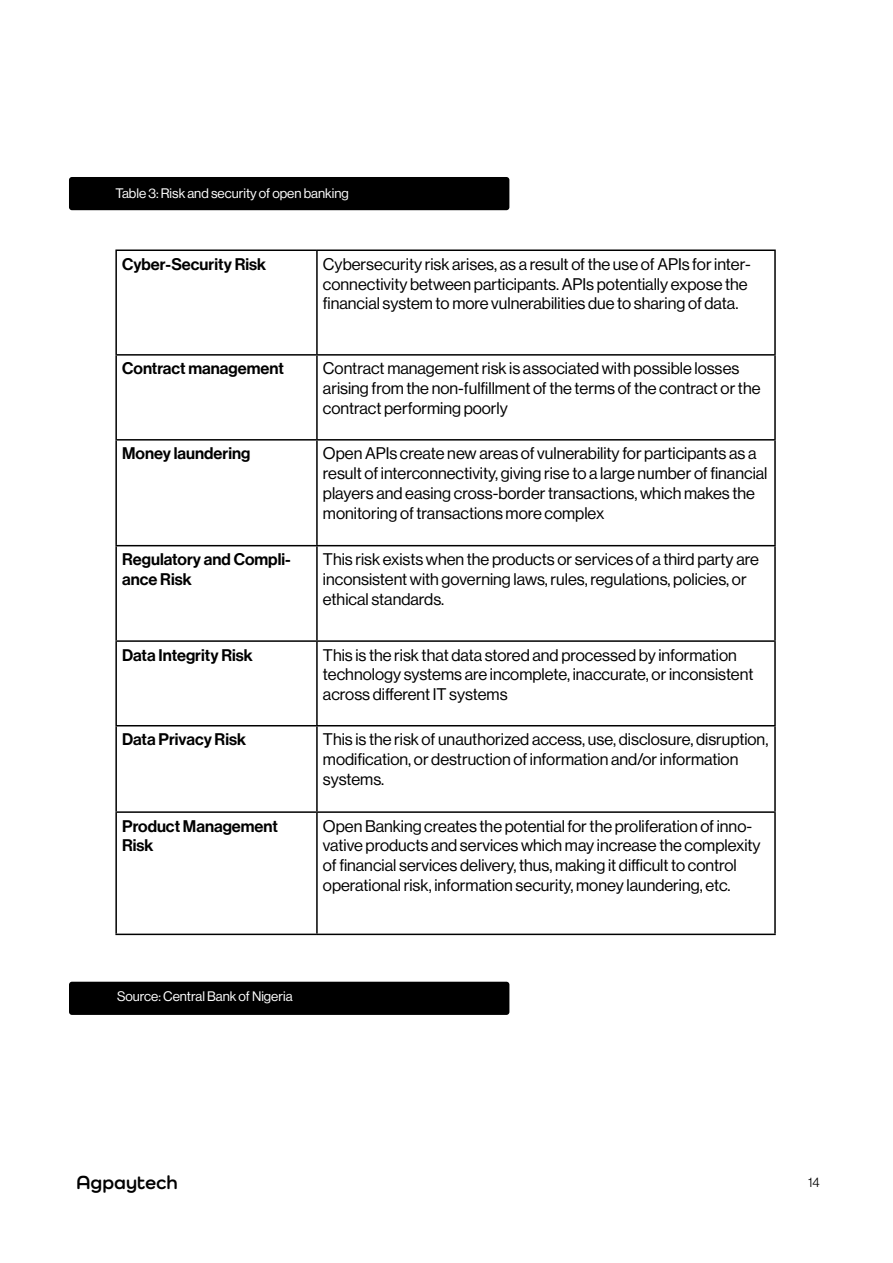
<style>
.page{position:relative;width:893px;height:1263px;background:#fff}
.page>*{position:absolute;margin:0;border:0;box-sizing:border-box;transform-origin:0 0}
.t1{font:700 19.5px "Como";color:#000}
.t2{font:16.5px/19.8px "Neue Haas Display";color:#000}
.t3{font:16.5px/19.8px "Neue Haas Display Mediu";color:#000}
.t4{font:13.5px "Neue Haas Display";color:#fff}
.t5{font:300 13.5px "Neue Haas Display";color:#000}
</style>
<div class="page">
<hr style="left:115px;top:249px;width:202px;height:2px;background:#000">
<hr style="left:115px;top:251px;width:2px;height:103px;background:#000">
<hr style="left:317px;top:249px;width:459px;height:2px;background:#000">
<hr style="left:316px;top:251px;width:2px;height:103px;background:#000">
<hr style="left:774px;top:251px;width:2px;height:103px;background:#000">
<hr style="left:115px;top:354px;width:202px;height:2px;background:#000">
<hr style="left:115px;top:356px;width:2px;height:83px;background:#000">
<hr style="left:317px;top:354px;width:459px;height:2px;background:#000">
<hr style="left:316px;top:356px;width:2px;height:83px;background:#000">
<hr style="left:774px;top:356px;width:2px;height:83px;background:#000">
<hr style="left:115px;top:439px;width:202px;height:2px;background:#000">
<hr style="left:115px;top:441px;width:2px;height:104px;background:#000">
<hr style="left:317px;top:439px;width:459px;height:2px;background:#000">
<hr style="left:316px;top:441px;width:2px;height:104px;background:#000">
<hr style="left:774px;top:441px;width:2px;height:104px;background:#000">
<hr style="left:115px;top:545px;width:202px;height:1px;background:#000">
<hr style="left:115px;top:546px;width:2px;height:94px;background:#000">
<hr style="left:317px;top:545px;width:459px;height:1px;background:#000">
<hr style="left:316px;top:546px;width:2px;height:94px;background:#000">
<hr style="left:774px;top:546px;width:2px;height:94px;background:#000">
<hr style="left:115px;top:640px;width:202px;height:2px;background:#000">
<hr style="left:115px;top:642px;width:2px;height:83px;background:#000">
<hr style="left:317px;top:640px;width:459px;height:2px;background:#000">
<hr style="left:316px;top:642px;width:2px;height:83px;background:#000">
<hr style="left:774px;top:642px;width:2px;height:83px;background:#000">
<hr style="left:115px;top:725px;width:202px;height:1px;background:#000">
<hr style="left:115px;top:726px;width:2px;height:85px;background:#000">
<hr style="left:317px;top:725px;width:459px;height:1px;background:#000">
<hr style="left:316px;top:726px;width:2px;height:85px;background:#000">
<hr style="left:774px;top:726px;width:2px;height:85px;background:#000">
<hr style="left:115px;top:811px;width:202px;height:2px;background:#000">
<hr style="left:115px;top:813px;width:2px;height:120px;background:#000">
<hr style="left:317px;top:811px;width:459px;height:2px;background:#000">
<hr style="left:316px;top:813px;width:2px;height:120px;background:#000">
<hr style="left:774px;top:813px;width:2px;height:120px;background:#000">
<hr style="left:115px;top:933px;width:202px;height:2px;background:#000">
<hr style="left:317px;top:933px;width:459px;height:2px;background:#000">
<div style="left:69px;top:177px;width:440px;height:33px;background:#000;border-radius:3px"></div>
<div style="left:69px;top:982px;width:440px;height:33px;background:#000;border-radius:3px"></div>
<p class="t4" style="left:115px;top:186px;width:235px">Table 3: Risk and security of open banking</p>
<p class="t3" style="left:122px;top:254px;width:145px">Cyber-Security Risk</p>
<p class="t2" style="left:323px;top:254px;width:429px">Cybersecurity risk arises, as a result of the use of APIs for inter&shy;connectivity between participants. APIs potentially expose the financial system to more vulnerabilities due to sharing of data.</p>
<p class="t3" style="left:122px;top:359px;width:163px">Contract management</p>
<p class="t2" style="left:323px;top:359px;width:439px">Contract management risk is associated with possible losses arising from the non-fulfillment of the terms of the contract or the contract performing poorly</p>
<p class="t3" style="left:122px;top:444px;width:130px">Money laundering</p>
<p class="t2" style="left:323px;top:444px;width:446px">Open APIs create new areas of vulnerability for participants as a result of interconnectivity, giving rise to a large number of financial players and easing cross-border transactions, which makes the monitoring of transactions more complex</p>
<p class="t3" style="left:122px;top:550px;width:170px">Regulatory and Compli&shy;ance Risk</p>
<p class="t2" style="left:323px;top:550px;width:437px">This risk exists when the products or services of a third party are inconsistent with governing laws, rules, regulations, policies, or ethical standards.</p>
<p class="t3" style="left:122px;top:645px;width:132px">Data Integrity Risk</p>
<p class="t2" style="left:323px;top:645px;width:432px">This is the risk that data stored and processed by information technology systems are incomplete, inaccurate, or inconsistent across different IT systems</p>
<p class="t3" style="left:122px;top:730px;width:125px">Data Privacy Risk</p>
<p class="t2" style="left:323px;top:730px;width:447px">This is the risk of unauthorized access, use, disclosure, disruption, modification, or destruction of information and/or information systems.</p>
<p class="t3" style="left:122px;top:816px;width:157px">Product Management<br>Risk</p>
<p class="t2" style="left:323px;top:816px;width:439px">Open Banking creates the potential for the proliferation of inno&shy;vative products and services which may increase the complexity of financial services delivery, thus, making it difficult to control operational risk, information security, money laundering, etc.</p>
<p class="t4" style="left:117px;top:988px;width:177px">Source: Central Bank of Nigeria</p>
<p class="t1" style="left:76px;top:1170px;width:103px">Agpaytech</p>
<p class="t5" style="left:808px;top:1174px;width:13px">14</p>
</div>
